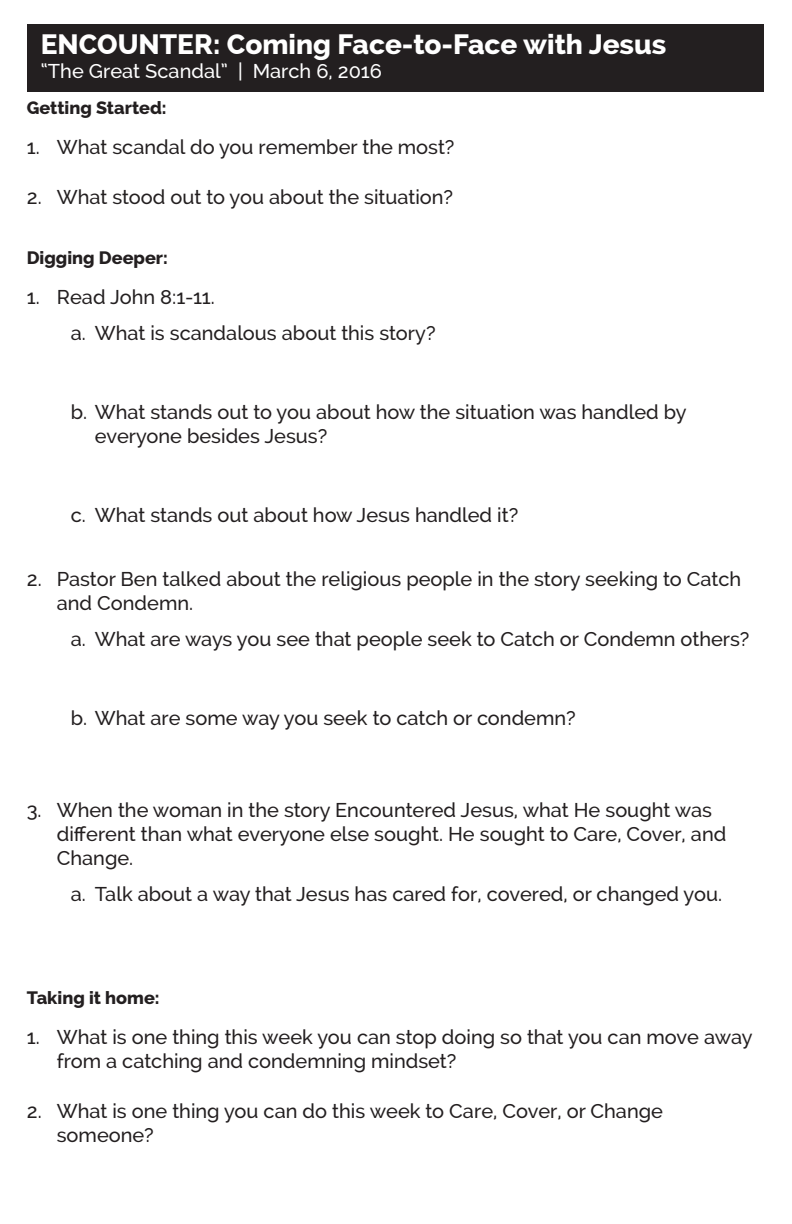
<style>
.page{position:relative;width:792px;height:1224px;background:#fff}
.page>*{position:absolute;margin:0;border:0;box-sizing:border-box;transform-origin:0 0}
.t1{font:800 28px "Raleway";color:#fff}
.t2{font:500 20px/24px "Raleway";color:#231f20}
.t3{font:500 20px "Raleway";color:#fff}
.t4{font:800 18px "Raleway";color:#231f20}
</style>
<div class="page">
<div style="left:27px;top:24px;width:737px;height:68px;background:#231f20"></div>
<p class="t1" style="left:41px;top:28px;width:627px">ENCOUNTER: Coming Face-to-Face with Jesus</p>
<p class="t3" style="left:41px;top:59px;width:343px">“The Great Scandal” | March 6, 2016</p>
<p class="t4" style="left:27px;top:98px;width:141px">Getting Started:</p>
<p class="t2" style="left:27px;top:135px;width:429px">1. What scandal do you remember the most?</p>
<p class="t2" style="left:27px;top:185px;width:428px">2. What stood out to you about the situation?</p>
<p class="t4" style="left:27px;top:248px;width:143px">Digging Deeper:</p>
<p class="t2" style="left:27px;top:285px;width:190px">1. Read John 8:1-11.</p>
<p class="t2" style="left:71px;top:321px;width:366px">a. What is scandalous about this story?</p>
<p class="t2" style="left:95px;top:400px;width:593px;text-indent:-24px">b. What stands out to you about how the situation was handled by everyone besides Jesus?</p>
<p class="t2" style="left:71px;top:503px;width:449px">c. What stands out about how Jesus handled it?</p>
<p class="t2" style="left:57px;top:567px;width:686px;text-indent:-30px">2. Pastor Ben talked about the religious people in the story seeking to Catch and Condemn.</p>
<p class="t2" style="left:71px;top:627px;width:680px">a. What are ways you see that people seek to Catch or Condemn others?</p>
<p class="t2" style="left:71px;top:705px;width:506px">b. What are some way you seek to catch or condemn?</p>
<p class="t2" style="left:57px;top:798px;width:671px;text-indent:-30px">3. When the woman in the story Encountered Jesus, what He sought was different than what everyone else sought. He sought to Care, Cover, and<br>Change.</p>
<p class="t2" style="left:71px;top:882px;width:653px">a. Talk about a way that Jesus has cared for, covered, or changed you.</p>
<p class="t4" style="left:27px;top:988px;width:134px">Taking it home:</p>
<p class="t2" style="left:57px;top:1025px;width:697px;text-indent:-30px">1. What is one thing this week you can stop doing so that you can move away from a catching and condemning mindset?</p>
<p class="t2" style="left:57px;top:1099px;width:608px;text-indent:-30px">2. What is one thing you can do this week to Care, Cover, or Change someone?</p>
</div>
